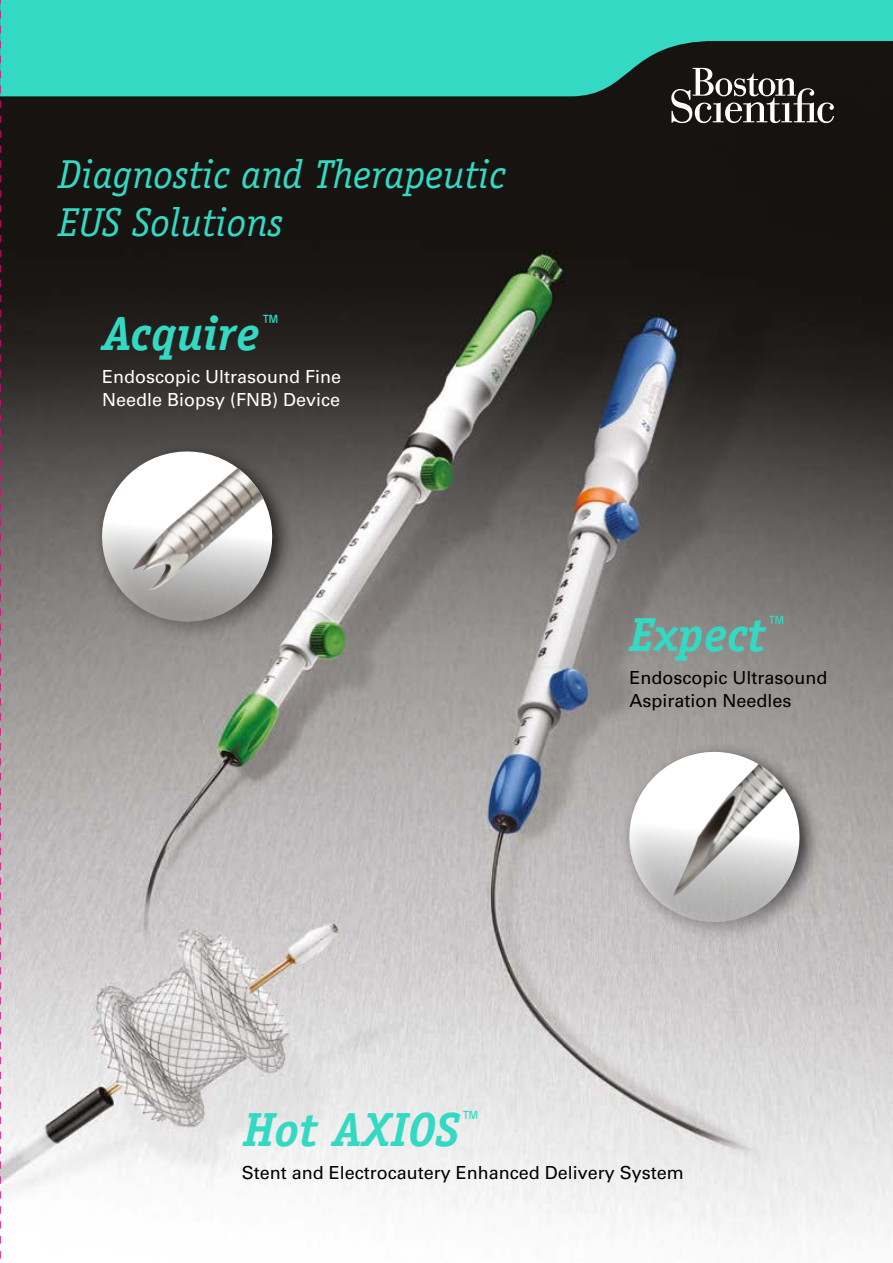
<style>
.page{position:relative;width:893px;height:1263px;background:#fff}
.page>*{position:absolute;margin:0;border:0;box-sizing:border-box;transform-origin:0 0}
.t1{font:italic 700 48px "Officina Serif";color:#34d9c3}
.t2{font:italic 40.5px/48px "Officina Serif";color:#34d9c3}
.t3{font:18px/22.5px "Univers";color:#000}
.t4{font:18px/22.5px "Univers";color:#fff}
</style>
<div class="page">
<img style="left:1px;top:96px;width:892px;height:1144px">
<svg style="left:1px;top:0;width:892px;height:96px;background:#30c1ad"></svg>
<svg style="left:671px;top:68px;width:163px;height:55px"></svg>
<div style="left:93px;top:442px;width:201px;height:201px;background:#000;opacity:.75"></div>
<svg style="left:93px;top:442px;width:189px;height:189px;background:#8d8a88"></svg>
<img style="left:131px;top:468px;width:132px;height:122px">
<div style="left:620px;top:742px;width:201px;height:202px;background:#000;opacity:.75"></div>
<svg style="left:620px;top:742px;width:189px;height:189px"></svg>
<img style="left:672px;top:764px;width:112px;height:133px">
<svg style="left:0;top:0;width:1px;height:1259px"></svg>
<p class="t2" style="left:58px;top:150px;width:449px">Diagnostic and Therapeutic<br>EUS Solutions</p>
<p class="t1" style="left:102px;top:305px;width:179px">Acquire<sup>™</sup></p>
<p class="t4" style="left:102px;top:366px;width:241px">Endoscopic Ultrasound Fine<br>Needle Biopsy (FNB) Device</p>
<p class="t1" style="left:629px;top:606px;width:157px">Expect<sup>™</sup></p>
<p class="t3" style="left:629px;top:667px;width:199px">Endoscopic Ultrasound<br>Aspiration Needles</p>
<p class="t1" style="left:243px;top:1101px;width:237px">Hot AXIOS<sup>™</sup></p>
<p class="t3" style="left:242px;top:1161px;width:444px">Stent and Electrocautery Enhanced Delivery System</p>
</div>
